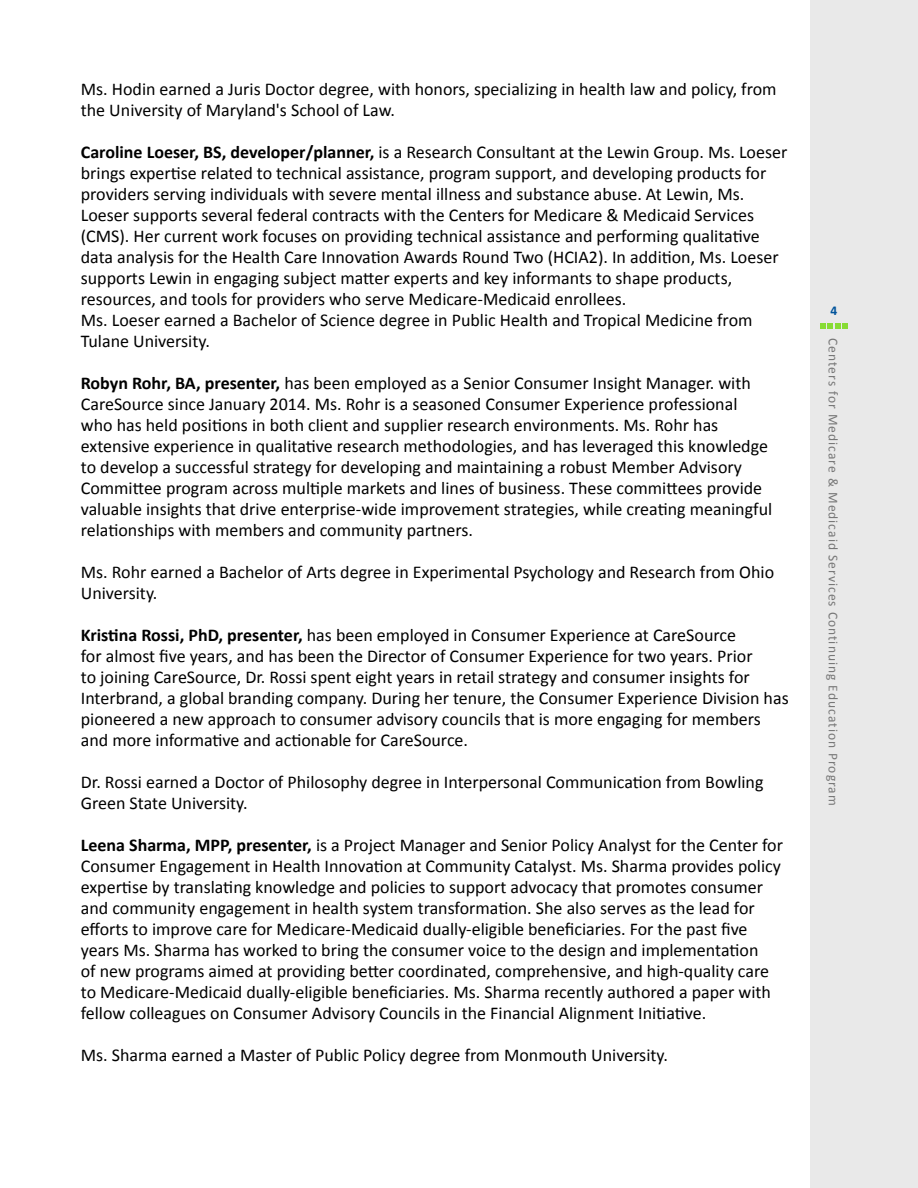
<style>
.page{position:relative;width:918px;height:1188px;background:#fff}
.page>*{position:absolute;margin:0;border:0;box-sizing:border-box;transform-origin:0 0}
.t1{font:18px/21px "Calibri";color:#000}
.t2{font:13.5px "Calibri";letter-spacing:.075em;color:#777}
.t3{font:700 13.5px "Calibri";color:#00539b}
.s1{font-weight:700}
</style>
<div class="page">
<div style="left:810px;top:0;width:108px;height:1188px;background:#e9e9e9"></div>
<svg style="left:820px;top:323px;width:28px;height:6px"></svg>
<p class="t1" style="left:81px;top:79px;width:697px">Ms. Hodin earned a Juris Doctor degree, with honors, specializing in health law and policy, from the University of Maryland's School of Law.</p>
<p class="t1" style="left:81px;top:142px;width:708px"><span class="s1">Caroline Loeser, BS, developer/planner,</span> is a Research Consultant at the Lewin Group. Ms. Loeser brings expertise related to technical assistance, program support, and developing products for providers serving individuals with severe mental illness and substance abuse. At Lewin, Ms.<br>Loeser supports several federal contracts with the Centers for Medicare &amp; Medicaid Services (CMS). Her current work focuses on providing technical assistance and performing qualitative data analysis for the Health Care Innovation Awards Round Two (HCIA2). In addition, Ms. Loeser supports Lewin in engaging subject matter experts and key informants to shape products, resources, and tools for providers who serve Medicare-Medicaid enrollees.</p>
<p class="t1" style="left:81px;top:310px;width:673px">Ms. Loeser earned a Bachelor of Science degree in Public Health and Tropical Medicine from<br>Tulane University.</p>
<p class="t1" style="left:81px;top:373px;width:693px"><span class="s1">Robyn Rohr, BA, presenter,</span> has been employed as a Senior Consumer Insight Manager. with CareSource since January 2014. Ms. Rohr is a seasoned Consumer Experience professional who has held positions in both client and supplier research environments. Ms. Rohr has extensive experience in qualitative research methodologies, and has leveraged this knowledge to develop a successful strategy for developing and maintaining a robust Member Advisory Committee program across multiple markets and lines of business. These committees provide valuable insights that drive enterprise-wide improvement strategies, while creating meaningful relationships with members and community partners.</p>
<p class="t1" style="left:81px;top:562px;width:695px">Ms. Rohr earned a Bachelor of Arts degree in Experimental Psychology and Research from Ohio<br>University.</p>
<p class="t1" style="left:81px;top:625px;width:709px"><span class="s1">Kristina Rossi, PhD, presenter,</span> has been employed in Consumer Experience at CareSource<br>for almost five years, and has been the Director of Consumer Experience for two years. Prior<br>to joining CareSource, Dr. Rossi spent eight years in retail strategy and consumer insights for Interbrand, a global branding company. During her tenure, the Consumer Experience Division has pioneered a new approach to consumer advisory councils that is more engaging for members and more informative and actionable for CareSource.</p>
<p class="t1" style="left:81px;top:772px;width:684px">Dr. Rossi earned a Doctor of Philosophy degree in Interpersonal Communication from Bowling<br>Green State University.</p>
<p class="t1" style="left:81px;top:835px;width:704px"><span class="s1">Leena Sharma, MPP, presenter,</span> is a Project Manager and Senior Policy Analyst for the Center for Consumer Engagement in Health Innovation at Community Catalyst. Ms. Sharma provides policy expertise by translating knowledge and policies to support advocacy that promotes consumer and community engagement in health system transformation. She also serves as the lead for efforts to improve care for Medicare-Medicaid dually-eligible beneficiaries. For the past five years Ms. Sharma has worked to bring the consumer voice to the design and implementation<br>of new programs aimed at providing better coordinated, comprehensive, and high-quality care to Medicare-Medicaid dually-eligible beneficiaries. Ms. Sharma recently authored a paper with fellow colleagues on Consumer Advisory Councils in the Financial Alignment Initiative.</p>
<p class="t1" style="left:81px;top:1045px;width:589px">Ms. Sharma earned a Master of Public Policy degree from Monmouth University.</p>
<p class="t3" style="left:830px;top:302px;width:8px">4</p>
<p class="t2" style="left:842px;top:338px;width:469px;rotate:90deg">Centers for Medicare &amp; Medicaid Services Continuing Education Program</p>
</div>
